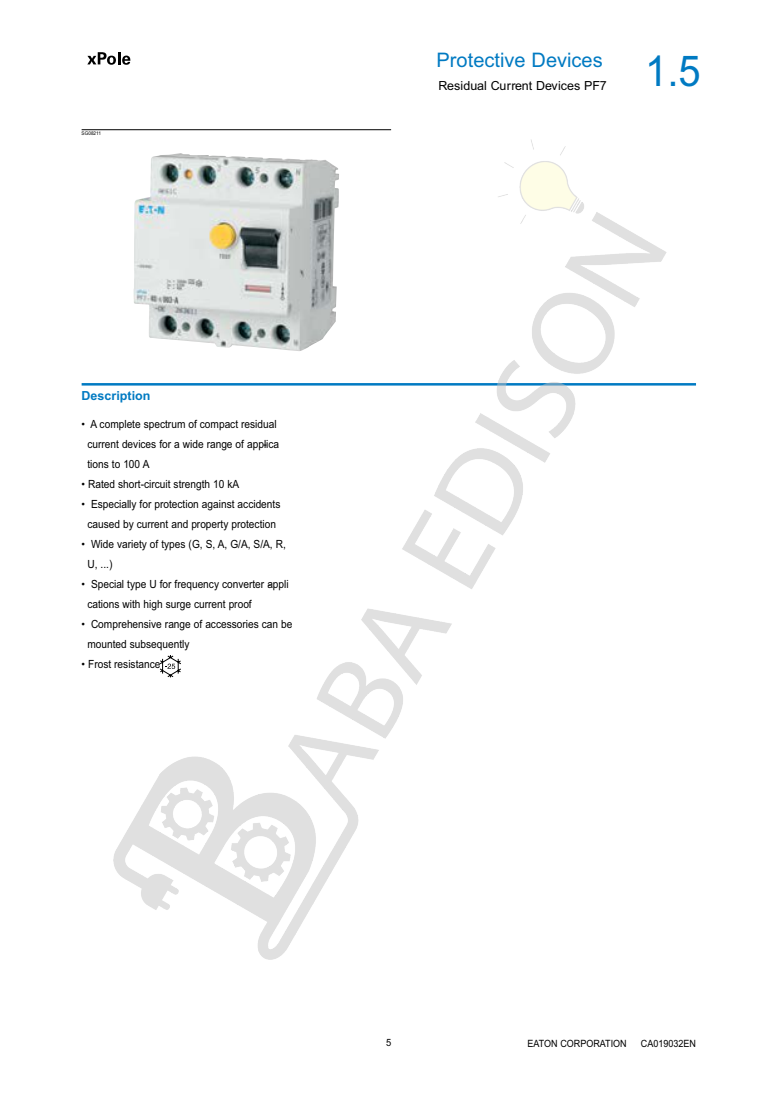
<style>
.page{position:relative;width:780px;height:1099px;background:#fff}
.page>*{position:absolute;margin:0;border:0;box-sizing:border-box;transform-origin:0 0}
.t1{font:42.5px "Arial";color:#007ac2;scale:.94 1}
.t2{font:20px "Arial";color:#007ac2}
.t3{font:12.5px "Arial";color:#000}
.t4{font:700 12.5px "Arial";color:#007ac2}
.t5{font:11.25px/20px "Arial";color:#000;text-align:center;scale:.9 1}
.t6{font:10px "Arial";color:#000;scale:.9 1}
.t7{font:10px "Arial";color:#000;scale:.94 1}
.t8{font:5px "Arial";color:#000;scale:.94 1}
</style>
<div class="page">
<svg style="left:87px;top:52px;width:43px;height:13px"></svg>
<hr style="left:82px;top:383px;width:614px;height:2px;background:#007ac2">
<hr style="left:82px;top:129px;width:309px;height:1px;background:#000">
<img style="left:113px;top:139px;width:553px;height:820px">
<p class="t8" style="left:82px;top:131px;width:22px">SG08211</p>
<p class="t4" style="left:82px;top:390px;width:70px">Description</p>
<p class="t5" style="left:82px;top:414px;width:221px">• A complete spectrum of compact residual current devices for a wide range of applica</p>
<p class="t5" style="left:263px;top:434px;width:5px">-</p>
<p class="t5" style="left:87px;top:454px;width:70px">tions to 100 A</p>
<p class="t5" style="left:82px;top:474px;width:177px">• Rated short-circuit strength 10 kA</p>
<p class="t5" style="left:82px;top:494px;width:222px">• Especially for protection against accidents caused by current and property protection</p>
<p class="t5" style="left:87px;top:534px;width:222px;text-align:left;text-indent:-6px">• Wide variety of types (G, S, A, G/A, S/A, R,<br>U, ...)</p>
<p class="t5" style="left:82px;top:574px;width:231px">• Special type U for frequency converter appli</p>
<p class="t5" style="left:268px;top:574px;width:5px">-</p>
<p class="t5" style="left:87px;top:594px;width:184px">cations with high surge current proof</p>
<p class="t5" style="left:87px;top:614px;width:229px;text-align:left;text-indent:-6px">• Comprehensive range of accessories can be mounted subsequently</p>
<p class="t5" style="left:82px;top:654px;width:89px">• Frost resistance</p>
<h2 class="t2" style="left:436px;top:53px;width:168px">Protective Devices</h2>
<p class="t3" style="left:438px;top:81px;width:170px">Residual Current Devices PF7</p>
<h1 class="t1" style="left:645px;top:55px;width:61px">1.5</h1>
<p class="t7" style="left:386px;top:1039px;width:7px">5</p>
<p class="t6" style="left:527px;top:1039px;width:112px">EATON CORPORATION</p>
<p class="t6" style="left:641px;top:1039px;width:63px">CA019032EN</p>
</div>
